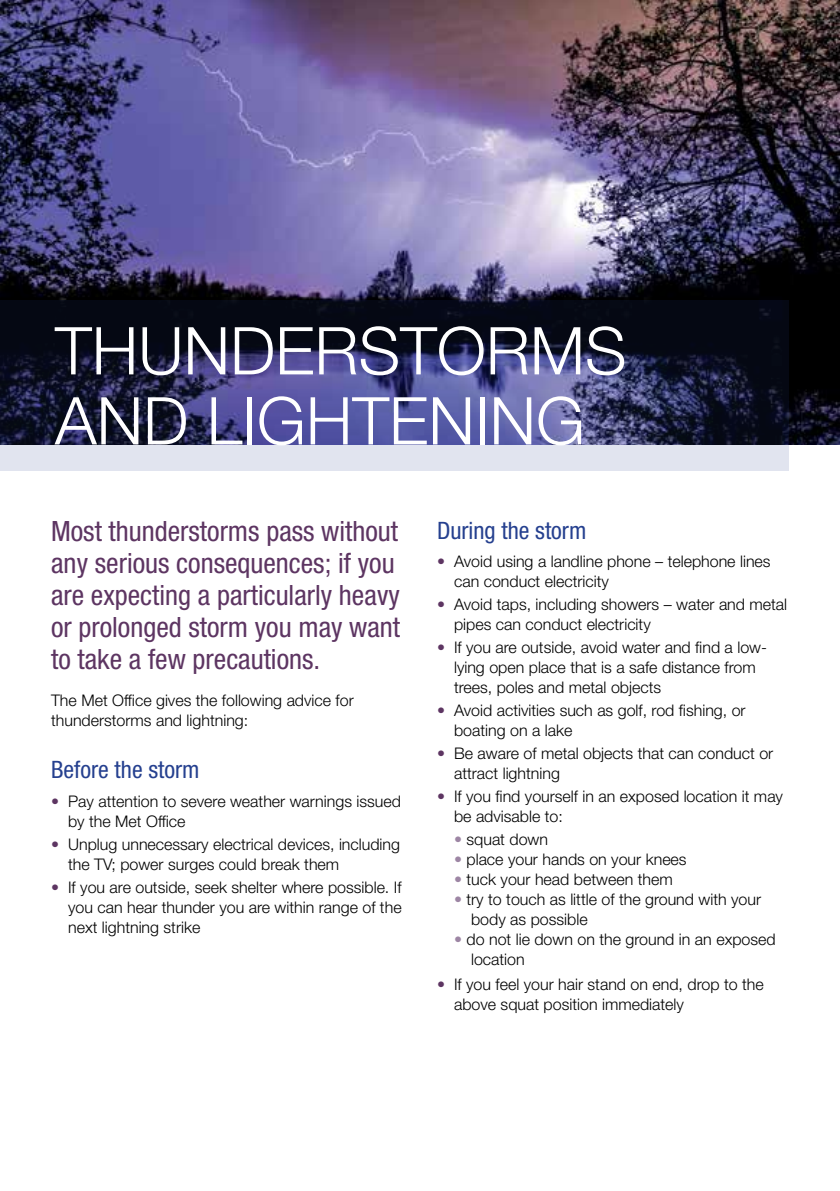
<style>
.page{position:relative;width:840px;height:1191px;background:#fff}
.page>*{position:absolute;margin:0;border:0;box-sizing:border-box;transform-origin:0 0}
.t1{font:300 66px/70px "Helvetica Neue LT Std";color:#fff}
.t2{font:condensed 28px/32px "Helvetica Neue LT Std";color:#5d3562}
.t3{font:condensed 24px "Helvetica Neue LT Std";color:#25408f}
.t4{font:300 16px/20px "Helvetica Neue LT Std";color:#000}
.s1{color:#5d3562}
.s2{color:#9d85a4}
</style>
<div class="page">
<img style="left:0;top:0;width:839px;height:444px">
<svg style="left:0;top:300px;width:788px;height:170px;background:#414464"></svg>
<h1 class="t1" style="left:55px;top:314px;width:572px">THUNDERSTORMS<br>AND LIGHTENING</h1>
<h2 class="t2" style="left:51px;top:514px;width:350px">Most thunderstorms pass without any serious consequences; if you are expecting a particularly heavy or prolonged storm you may want to take a few precautions.</h2>
<p class="t4" style="left:51px;top:689px;width:304px">The Met Office gives the following advice for thunderstorms and lightning:</p>
<h3 class="t3" style="left:51px;top:756px;width:150px">Before the storm</h3>
<p class="t4" style="left:68px;top:791px;width:334px;text-indent:-17px"><span class="s1">•</span> Pay attention to severe weather warnings issued by the Met Office</p>
<p class="t4" style="left:68px;top:833px;width:333px;text-indent:-17px"><span class="s1">•</span> Unplug unnecessary electrical devices, including the TV; power surges could break them</p>
<p class="t4" style="left:68px;top:876px;width:335px;text-align:justify;text-indent:-17px"><span class="s1">•</span> If you are outside, seek shelter where possible. If you can hear thunder you are within range of the next lightning strike</p>
<h3 class="t3" style="left:437px;top:516px;width:151px">During the storm</h3>
<p class="t4" style="left:454px;top:551px;width:318px;text-indent:-17px"><span class="s1">•</span> Avoid using a landline phone – telephone lines can conduct electricity</p>
<p class="t4" style="left:454px;top:594px;width:334px;text-indent:-17px"><span class="s1">•</span> Avoid taps, including showers – water and metal pipes can conduct electricity</p>
<p class="t4" style="left:454px;top:637px;width:314px;text-indent:-17px"><span class="s1">•</span> If you are outside, avoid water and find a low&shy;lying open place that is a safe distance from trees, poles and metal objects</p>
<p class="t4" style="left:454px;top:700px;width:293px;text-indent:-17px"><span class="s1">•</span> Avoid activities such as golf, rod fishing, or boating on a lake</p>
<p class="t4" style="left:454px;top:743px;width:320px;text-indent:-17px"><span class="s1">•</span> Be aware of metal objects that can conduct or attract lightning</p>
<p class="t4" style="left:454px;top:785px;width:330px;text-indent:-17px"><span class="s1">•</span> If you find yourself in an exposed location it may be advisable to:</p>
<p class="t4" style="left:454px;top:828px;width:95px"><span class="s2">•</span> squat down</p>
<p class="t4" style="left:454px;top:848px;width:234px"><span class="s2">•</span> place your hands on your knees</p>
<p class="t4" style="left:454px;top:868px;width:220px"><span class="s2">•</span> tuck your head between them</p>
<p class="t4" style="left:471px;top:888px;width:291px;text-indent:-17px"><span class="s2">•</span> try to touch as little of the ground with your body as possible</p>
<p class="t4" style="left:471px;top:928px;width:306px;text-indent:-17px"><span class="s2">•</span> do not lie down on the ground in an exposed location</p>
<p class="t4" style="left:454px;top:974px;width:311px;text-indent:-17px"><span class="s1">•</span> If you feel your hair stand on end, drop to the above squat position immediately</p>
</div>
